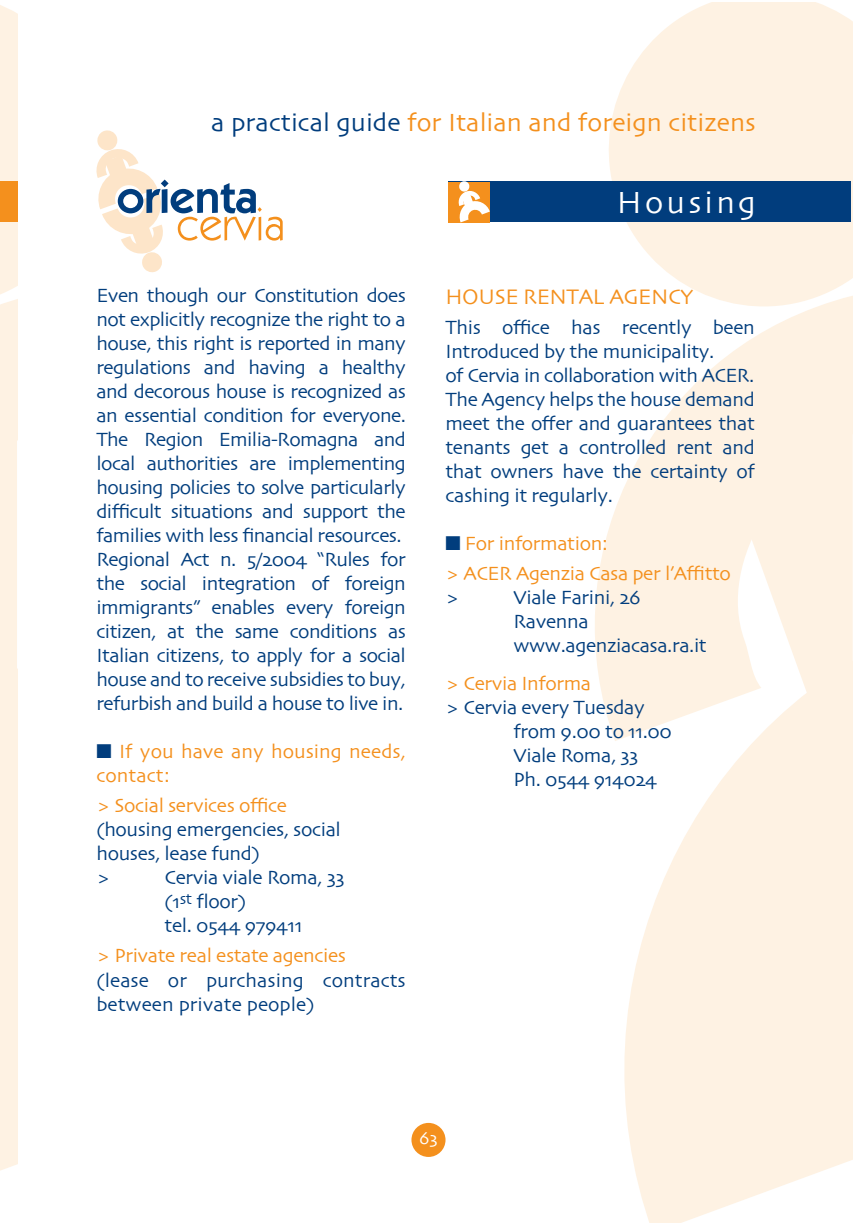
<style>
.page{position:relative;width:857px;height:1225px;background:#fff}
.page>*{position:absolute;margin:0;border:0;box-sizing:border-box;transform-origin:0 0}
.t1{font:32px "Skia";letter-spacing:.1em;color:#fff}
.t2{font:26px "Skia";color:#f4901d}
.t3{font:22px "Skia";letter-spacing:-.02em;color:#f4901d}
.t4{font:20px/24px "Skia";letter-spacing:-.03em;color:#013d7d}
.t5{font:20px/30px "Skia";letter-spacing:-.02em;color:#f4901d}
.t6{font:20px/24px "Skia";color:#013d7d}
.t7{font:20px/24px "Skia";color:#f4901d}
.t8{font:18px "Skia";color:#fff}
.s1{color:#013d7d}
</style>
<div class="page">
<div style="left:0;top:5px;width:17px;height:1166px;background:#fef2e3"></div>
<div style="left:0;top:181px;width:17px;height:41px;background:#f4901d"></div>
<svg style="left:609px;top:3px;width:243px;height:239px;background:#fdf3e5"></svg>
<svg style="left:608px;top:242px;width:244px;height:289px;fill:#fef2e3"></svg>
<div style="left:721px;top:408px;width:131px;height:123px;background:#fef2e3"></div>
<svg style="left:595px;top:531px;width:257px;height:691px;fill:#fef2e3"></svg>
<svg style="left:96px;top:130px;width:186px;height:143px"></svg>
<div style="left:411px;top:1123px;width:34px;height:34px;background:#f4901d;border-radius:50%"></div>
<div style="left:448px;top:181px;width:402px;height:41px;background:#013d7d"></div>
<div style="left:448px;top:181px;width:41px;height:41px;background:#f4901d"></div>
<svg style="left:457px;top:181px;width:32px;height:41px"></svg>
<h2 class="t2" style="left:211px;top:107px;width:545px"><span class="s1">a practical guide</span> for Italian and foreign citizens</h2>
<p class="t4" style="left:96px;top:285px;width:311px">Even though our Constitution does not explicitly recognize the right to a house, this right is reported in many regulations and having a healthy and decorous house is recognized as an essential condition for everyone.<br>The Region Emilia-Romagna and local authorities are implementing housing policies to solve particularly difficult situations and support the families with less financial resources.<br>Regional Act n. 5/2004 “Rules for the social integration of foreign immigrants” enables every foreign citizen, at the same conditions as Italian citizens, to apply for a social house and to receive subsidies to buy, refurbish and build a house to live in.</p>
<p class="t7" style="left:96px;top:741px;width:310px"><span class="s1">■</span> If you have any housing needs, contact:</p>
<p class="t5" style="left:96px;top:792px;width:192px">&gt; Social services office</p>
<p class="t4" style="left:96px;top:819px;width:246px">(housing emergencies, social houses, lease fund)<br>&gt;</p>
<p class="t4" style="left:164px;top:867px;width:182px">Cervia viale Roma, 33 (1<sup>st</sup> floor)<br>tel. 0544 979411</p>
<p class="t5" style="left:96px;top:942px;width:251px">&gt; Private real estate agencies</p>
<p class="t6" style="left:96px;top:969px;width:310px">(lease or purchasing contracts between private people)</p>
<h1 class="t1" style="left:616px;top:183px;width:140px">Housing</h1>
<p class="t3" style="left:445px;top:283px;width:249px">HOUSE RENTAL AGENCY</p>
<p class="t4" style="left:445px;top:316px;width:310px">This office has recently been<br>Introduced by the municipality.<br>of Cervia in collaboration with ACER.<br>The Agency helps the house demand meet the offer and guarantees that tenants get a controlled rent and that owners have the certainty of cashing it regularly.</p>
<p class="t5" style="left:445px;top:529px;width:287px"><span class="s1">■</span> For information:<br>&gt; ACER Agenzia Casa per l’Affitto</p>
<p class="t4" style="left:445px;top:586px;width:15px">&gt;</p>
<p class="t4" style="left:513px;top:586px;width:194px">Viale Farini, 26<br>Ravenna www.agenziacasa.ra.it</p>
<p class="t5" style="left:445px;top:669px;width:147px">&gt; Cervia Informa</p>
<p class="t4" style="left:513px;top:696px;width:160px;text-indent:-68px">&gt; Cervia every Tuesday from 9.00 to 11.00<br>Viale Roma, 33<br>Ph. 0544 914024</p>
<p class="t8" style="left:419px;top:1127px;width:20px">63</p>
</div>
